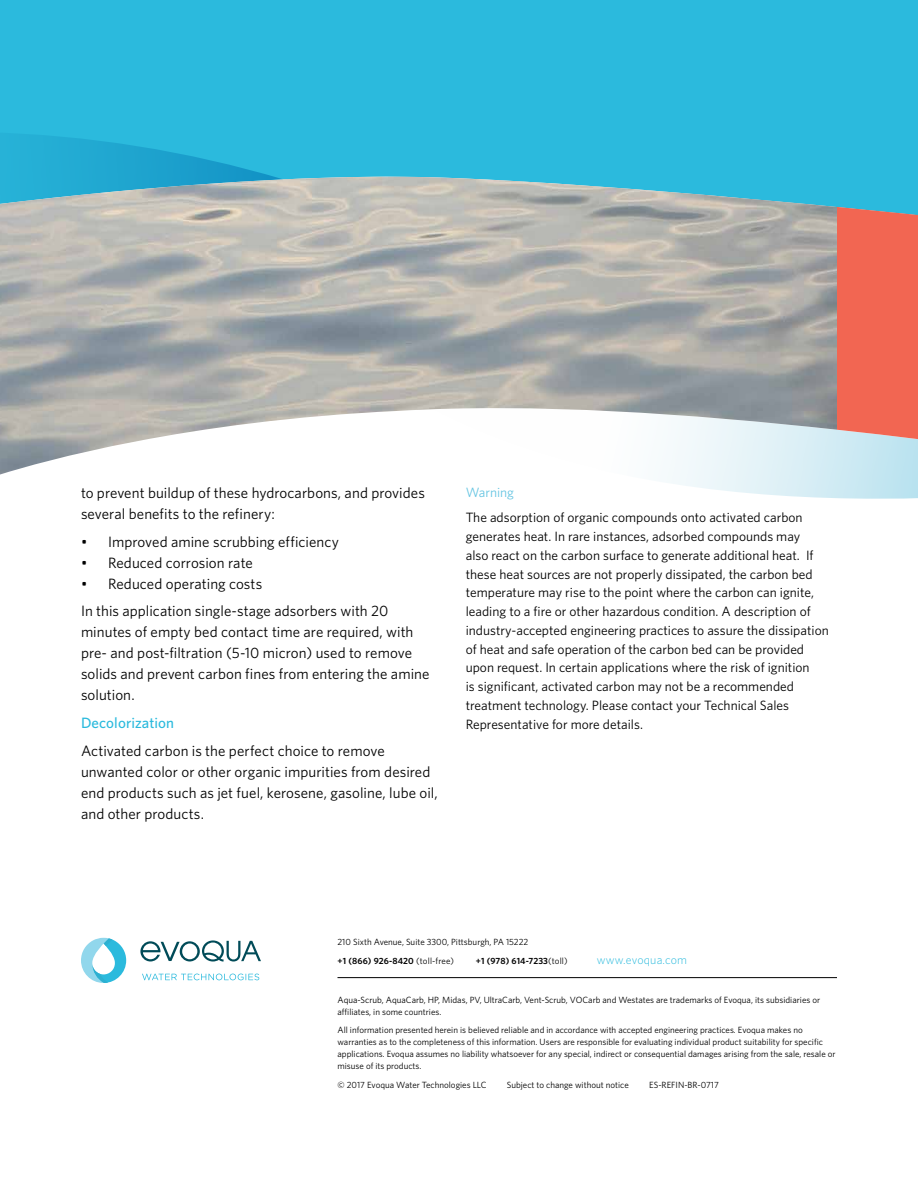
<style>
.page{position:relative;width:918px;height:1188px;background:#fff}
.page>*{position:absolute;margin:0;border:0;box-sizing:border-box;transform-origin:0 0}
.t1{font:15px/21px "Whitney";letter-spacing:.005em;color:#000}
.t2{font:500 15px "Whitney";letter-spacing:.005em;color:#2bbadd}
.t3{font:13.5px/18.8px "Whitney";color:#000}
.t4{font:13.5px "Whitney";color:#66c5e2}
.t5{font:300 12px "Whitney";letter-spacing:.015em;color:#2bbadd}
.t6{font:9px/12px "Whitney";color:#000}
.t7{font:600 9px "Whitney";letter-spacing:.01em;color:#000}
.s1{font-weight:600}
.s2{font-weight:400}
</style>
<div class="page">
<div style="left:0;top:0;width:918px;height:207px;background:#2bbadd"></div>
<svg style="left:666px;top:449px;width:252px;height:50px"></svg>
<svg style="left:0;top:132px;width:283px;height:45px;background:#24aed5"></svg>
<img style="left:0;top:177px;width:837px;height:298px">
<svg style="left:837px;top:207px;width:81px;height:242px;background:#ec6f5d"></svg>
<hr style="left:338px;top:977px;width:499px;height:1px;background:#000">
<svg style="left:140px;top:940px;width:121px;height:22px"></svg>
<svg style="left:142px;top:974px;width:117px;height:6px"></svg>
<svg style="left:81px;top:938px;width:45px;height:45px"></svg>
<h1 class="t1" style="left:81px;top:482px;width:345px">to prevent buildup of these hydrocarbons, and provides several benefits to the refinery:</h1>
<h1 class="t1" style="left:81px;top:531px;width:259px">• Improved amine scrubbing efficiency</h1>
<h1 class="t1" style="left:81px;top:552px;width:173px">• Reduced corrosion rate</h1>
<h1 class="t1" style="left:81px;top:569px;width:309px;line-height:27.8px">• Reduced operating costs<br>In this application single-stage adsorbers with 20</h1>
<h1 class="t1" style="left:81px;top:621px;width:350px">minutes of empty bed contact time are required, with pre- and post-filtration (5-10 micron) used to remove solids and prevent carbon fines from entering the amine solution.</h1>
<h1 class="t2" style="left:81px;top:713px;width:94px">Decolorization</h1>
<h1 class="t1" style="left:81px;top:740px;width:358px">Activated carbon is the perfect choice to remove unwanted color or other organic impurities from desired end products such as jet fuel, kerosene, gasoline, lube oil, and other products.</h1>
<h2 class="t4" style="left:466px;top:483px;width:50px">Warning</h2>
<p class="t3" style="left:466px;top:508px;width:365px">The adsorption of organic compounds onto activated carbon generates heat. In rare instances, adsorbed compounds may<br>also react on the carbon surface to generate additional heat. If these heat sources are not properly dissipated, the carbon bed temperature may rise to the point where the carbon can ignite, leading to a fire or other hazardous condition. A description of industry-accepted engineering practices to assure the dissipation of heat and safe operation of the carbon bed can be provided upon request. In certain applications where the risk of ignition<br>is significant, activated carbon may not be a recommended treatment technology. Please contact your Technical Sales Representative for more details.</p>
<p class="t6" style="left:338px;top:932px;width:192px;line-height:18.8px">210 Sixth Avenue, Suite 3300, Pittsburgh, PA 15222 <span class="s1">+1 (866) 926-8420</span> (toll-free)</p>
<p class="t7" style="left:476px;top:955px;width:93px">+1 (978) 614-7233<span class="s2">(toll)</span></p>
<h3 class="t5" style="left:597px;top:952px;width:92px">www.evoqua.com</h3>
<p class="t6" style="left:338px;top:993px;width:484px">Aqua-Scrub, AquaCarb, HP, Midas, PV, UltraCarb, Vent-Scrub, VOCarb and Westates are trademarks of Evoqua, its subsidiaries or affiliates, in some countries.</p>
<p class="t6" style="left:338px;top:1024px;width:500px">All information presented herein is believed reliable and in accordance with accepted engineering practices. Evoqua makes no warranties as to the completeness of this information. Users are responsible for evaluating individual product suitability for specific applications. Evoqua assumes no liability whatsoever for any special, indirect or consequential damages arising from the sale, resale or misuse of its products.</p>
<p class="t6" style="left:338px;top:1079px;width:150px">© 2017 Evoqua Water Technologies LLC</p>
<p class="t6" style="left:507px;top:1079px;width:124px">Subject to change without notice</p>
<p class="t6" style="left:649px;top:1079px;width:71px">ES-REFIN-BR-0717</p>
</div>
